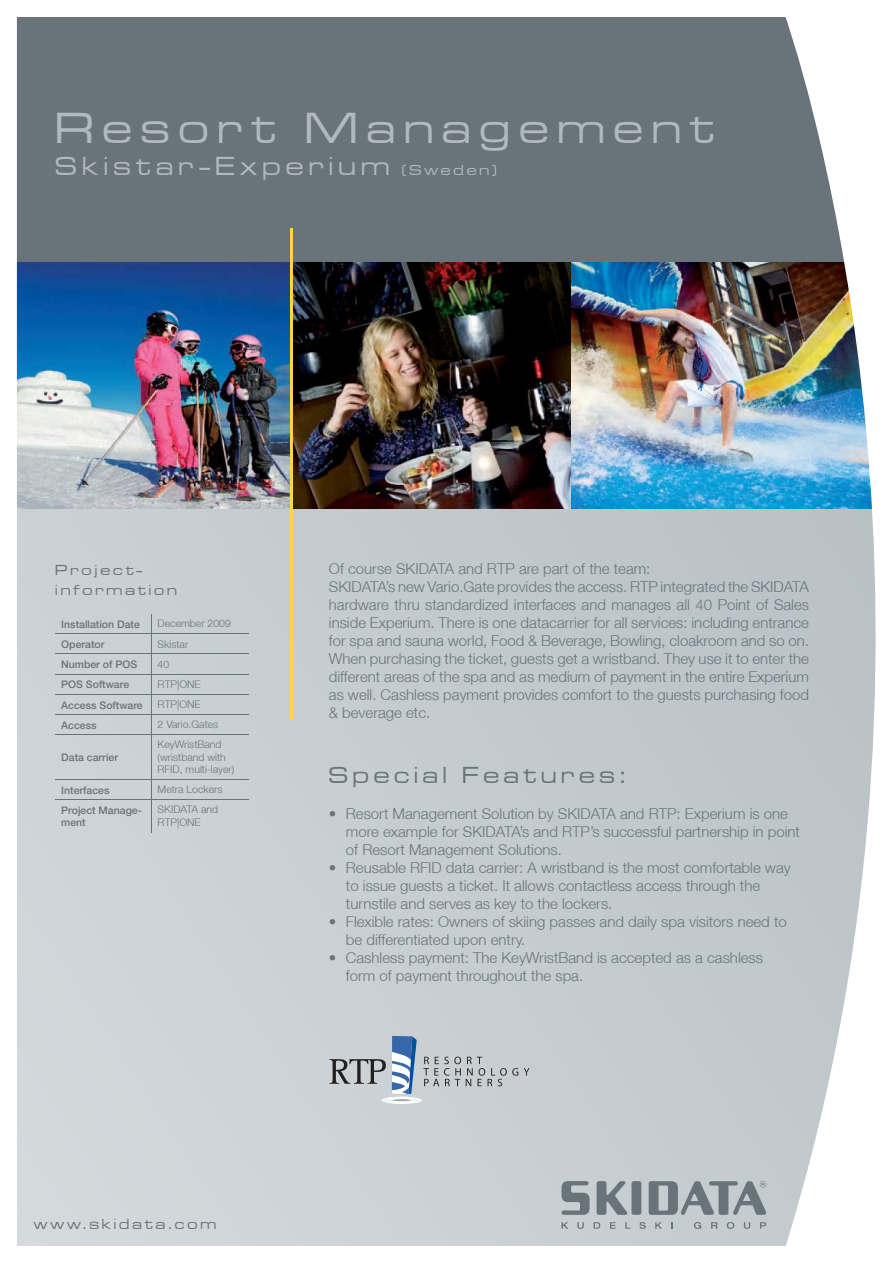
<style>
.page{position:relative;width:893px;height:1263px;background:#fff}
.page>*{position:absolute;margin:0;border:0;box-sizing:border-box;transform-origin:0 0}
.t1{font:45px "Microgramma D Medi Exte";letter-spacing:.2em;color:#b0b9bf}
.t2{font:27px "Microgramma D Medi Exte";letter-spacing:.2em;color:#b0b9bf}
.t3{font:24px "Microgramma D Medi Exte";letter-spacing:.2em;color:#69737a}
.t4{font:300 15px/18px "Helvetica Neue LT";color:#69737a}
.t5{font:15px/19.8px "Microgramma D Medi Exte";letter-spacing:.2em;color:#69737a}
.t6{font:300 10.5px/12.6px "Helvetica Neue LT";color:#69737a}
.t7{font:500 10.5px/12.6px "Helvetica Neue LT";color:#69737a}
.s1{font-size:15px}
</style>
<div class="page">
<img style="left:16px;top:17px;width:860px;height:1229px">
<h1 class="t1" style="left:55px;top:99px;width:660px">Resort Management</h1>
<h2 class="t2" style="left:55px;top:149px;width:443px">Skistar-Experium <span class="s1">(Sweden)</span></h2>
<p class="t5" style="left:55px;top:560px;width:123px">Project&shy;information</p>
<p class="t7" style="left:61px;top:619px;width:80px">Installation Date</p>
<p class="t6" style="left:158px;top:617px;width:75px">December 2009</p>
<p class="t7" style="left:61px;top:639px;width:45px">Operator</p>
<p class="t6" style="left:158px;top:637px;width:32px">Skistar</p>
<p class="t7" style="left:61px;top:659px;width:77px">Number of POS</p>
<p class="t6" style="left:158px;top:658px;width:13px">40</p>
<p class="t7" style="left:61px;top:679px;width:69px">POS Software</p>
<p class="t6" style="left:158px;top:678px;width:45px">RTP|ONE</p>
<p class="t7" style="left:61px;top:699px;width:83px">Access Software</p>
<p class="t6" style="left:158px;top:698px;width:45px">RTP|ONE</p>
<p class="t7" style="left:61px;top:720px;width:37px">Access</p>
<p class="t6" style="left:158px;top:718px;width:62px">2 Vario.Gates</p>
<p class="t7" style="left:61px;top:752px;width:58px">Data carrier</p>
<p class="t6" style="left:158px;top:738px;width:78px">KeyWristBand (wristband with<br>RFID, multi-layer)</p>
<p class="t7" style="left:61px;top:784px;width:50px">Interfaces</p>
<p class="t6" style="left:158px;top:783px;width:66px">Metra Lockers</p>
<p class="t7" style="left:61px;top:805px;width:82px">Project Manage&shy;ment</p>
<p class="t6" style="left:158px;top:803px;width:62px">SKIDATA and<br>RTP|ONE</p>
<p class="t5" style="left:34px;top:1214px;width:184px">www.skidata.com</p>
<p class="t4" style="left:329px;top:559px;width:482px">Of course SKIDATA and RTP are part of the team:<br>SKIDATA’s new Vario.Gate provides the access. RTP integrated the SKIDATA hardware thru standardized interfaces and manages all 40 Point of Sales inside Experium. There is one datacarrier for all services: including entrance for spa and sauna world, Food &amp; Beverage, Bowling, cloakroom and so on.<br>When purchasing the ticket, guests get a wristband. They use it to enter the different areas of the spa and as medium of payment in the entire Experium as well. Cashless payment provides comfort to the guests purchasing food &amp; beverage etc.</p>
<h3 class="t3" style="left:329px;top:760px;width:298px">Special Features:</h3>
<p class="t4" style="left:346px;top:804px;width:456px;text-indent:-17px">• Resort Management Solution by SKIDATA and RTP: Experium is one more example for SKIDATA’s and RTP’s successful partnership in point of Resort Management Solutions.</p>
<p class="t4" style="left:346px;top:858px;width:446px;text-indent:-17px">• Reusable RFID data carrier: A wristband is the most comfortable way to issue guests a ticket. It allows contactless access through the turnstile and serves as key to the lockers.</p>
<p class="t4" style="left:346px;top:912px;width:442px;text-indent:-17px">• Flexible rates: Owners of skiing passes and daily spa visitors need to be differentiated upon entry.</p>
<p class="t4" style="left:346px;top:948px;width:419px;text-indent:-17px">• Cashless payment: The KeyWristBand is accepted as a cashless form of payment throughout the spa.</p>
</div>
